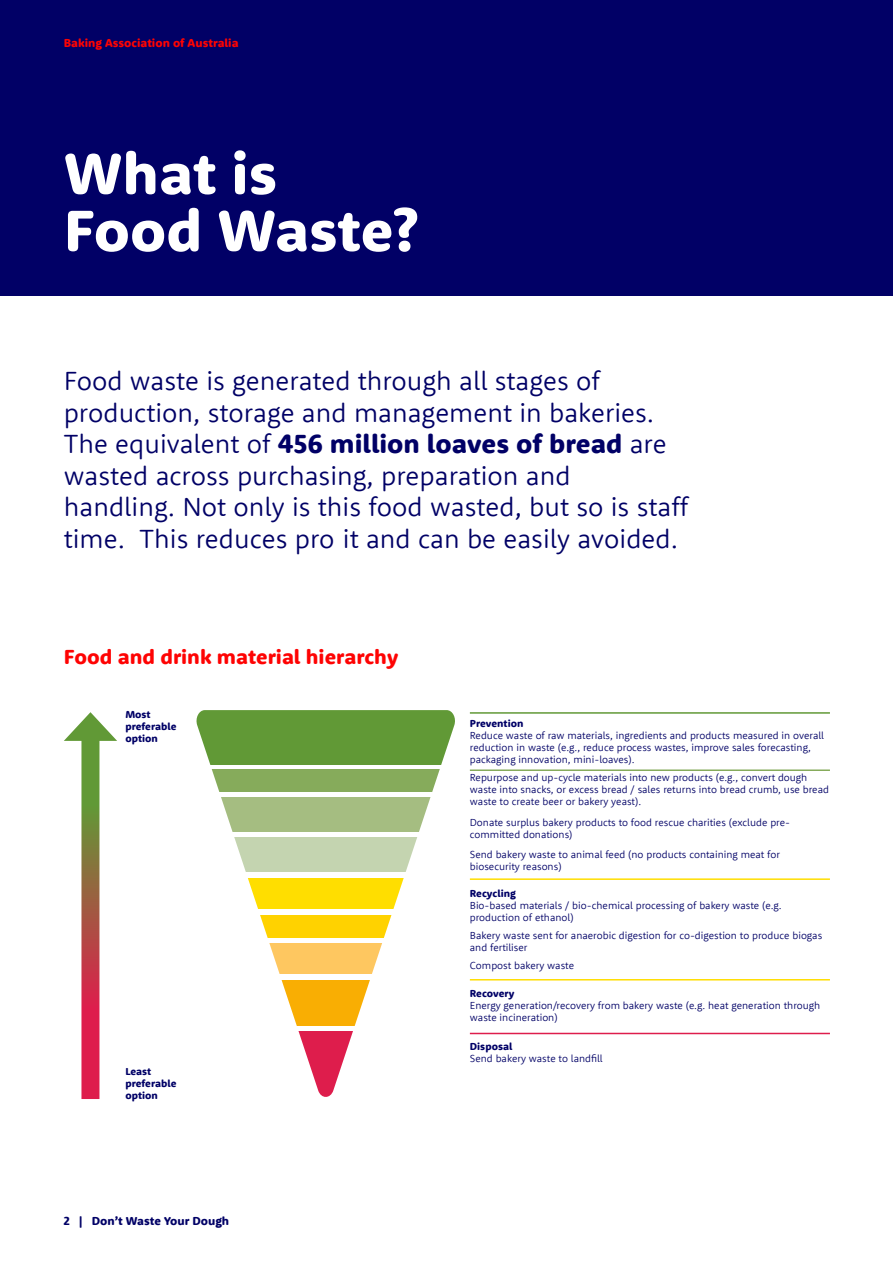
<style>
.page{position:relative;width:893px;height:1263px;background:#fff}
.page>*{position:absolute;margin:0;border:0;box-sizing:border-box;transform-origin:0 0}
.Hading_1{font:800 60px "Rooney Sans";color:#fff}
.Heading_2{font:300 27px/31.5px "Rooney Sans";color:#010066}
.Heading_2-2{font:800 21px "Rooney Sans";color:#fe0303}
.t1{font:800 12px "Rooney Sans";color:#fe0303}
.t2{font:800 12px "Rooney Sans";color:#010066}
.Body_Copy{font:300 10.5px/12px "Rooney Sans";color:#010066}
.Body_Copy-2{font:800 10.5px/12px "Rooney Sans";color:#010066}
.s1{font-weight:800}
</style>
<div class="page">
<div style="left:0;top:0;width:893px;height:296px;background:#010066"></div>
<svg style="left:210px;top:764px;width:232px;height:174px"></svg>
<div style="left:195px;top:710px;width:262px;height:54px;background:#619936"></div>
<div style="left:210px;top:770px;width:232px;height:22px;background:#86ab5b"></div>
<svg style="left:210px;top:797px;width:232px;height:35px;background:#b2c693"></svg>
<svg style="left:210px;top:837px;width:232px;height:35px;fill:#c4d4b0"></svg>
<svg style="left:210px;top:878px;width:232px;height:31px;fill:#ffde00"></svg>
<svg style="left:210px;top:915px;width:232px;height:22px;fill:#ffd200"></svg>
<svg style="left:269px;top:943px;width:113px;height:31px;background:#fecc6e"></svg>
<svg style="left:281px;top:980px;width:89px;height:46px;fill:#f9ae03"></svg>
<svg style="left:298px;top:1031px;width:55px;height:66px;fill:#de1d4c"></svg>
<hr style="left:470px;top:712px;width:360px;height:2px;background:#619936">
<hr style="left:470px;top:769px;width:360px;height:2px;background:#86ab5b">
<hr style="left:470px;top:878px;width:360px;height:2px;background:#ffde00">
<hr style="left:470px;top:979px;width:360px;height:1px;background:#ffde00">
<hr style="left:470px;top:1033px;width:360px;height:1px;background:#de1d4c">
<svg style="left:81px;top:741px;width:18px;height:358px;background:#a65a46"></svg>
<svg style="left:64px;top:712px;width:53px;height:29px"></svg>
<p class="t1" style="left:64px;top:35px;width:176px">Baking Association of Australia</p>
<p class="Hading_1" style="left:64px;top:134px;width:215px">What is</p>
<p class="Hading_1" style="left:64px;top:191px;width:356px">Food Waste?</p>
<p class="Heading_2" style="left:64px;top:364px;width:626px">Food waste is generated through all stages of production, storage and management in bakeries.<br>The equivalent of <span class="s1">456 million loaves of bread</span> are wasted across purchasing, preparation and handling. Not only is this food wasted, but so is staff time. This reduces pro it and can be easily avoided.</p>
<p class="Heading_2-2" style="left:64px;top:643px;width:336px">Food and drink material hierarchy</p>
<p class="Body_Copy-2" style="left:125px;top:708px;width:53px">Most preferable option</p>
<p class="Body_Copy-2" style="left:125px;top:1065px;width:53px">Least preferable option</p>
<p class="t2" style="left:64px;top:1213px;width:167px">2 | Don’t Waste Your Dough</p>
<p class="Body_Copy-2" style="left:470px;top:717px;width:55px">Prevention</p>
<p class="Body_Copy" style="left:470px;top:729px;width:356px">Reduce waste of raw materials, ingredients and products measured in overall reduction in waste (e.g., reduce process wastes, improve sales forecasting, packaging innovation, mini-loaves).</p>
<p class="Body_Copy" style="left:470px;top:771px;width:361px">Repurpose and up-cycle materials into new products (e.g., convert dough waste into snacks, or excess bread / sales returns into bread crumb, use bread waste to create beer or bakery yeast).</p>
<p class="Body_Copy" style="left:470px;top:815px;width:322px">Donate surplus bakery products to food rescue charities (exclude pre&shy;committed donations)</p>
<p class="Body_Copy" style="left:470px;top:848px;width:312px">Send bakery waste to animal feed (no products containing meat for biosecurity reasons)</p>
<p class="Body_Copy-2" style="left:470px;top:887px;width:47px">Recycling</p>
<p class="Body_Copy" style="left:470px;top:899px;width:313px">Bio-based materials / bio-chemical processing of bakery waste (e.g. production of ethanol)</p>
<p class="Body_Copy" style="left:470px;top:929px;width:354px">Bakery waste sent for anaerobic digestion for co-digestion to produce biogas and fertiliser</p>
<p class="Body_Copy" style="left:470px;top:959px;width:106px">Compost bakery waste</p>
<p class="Body_Copy-2" style="left:470px;top:986px;width:46px">Recovery</p>
<p class="Body_Copy" style="left:470px;top:998px;width:352px">Energy generation/recovery from bakery waste (e.g. heat generation through waste incineration)</p>
<p class="Body_Copy-2" style="left:470px;top:1040px;width:44px">Disposal</p>
<p class="Body_Copy" style="left:470px;top:1052px;width:134px">Send bakery waste to landfill</p>
</div>
